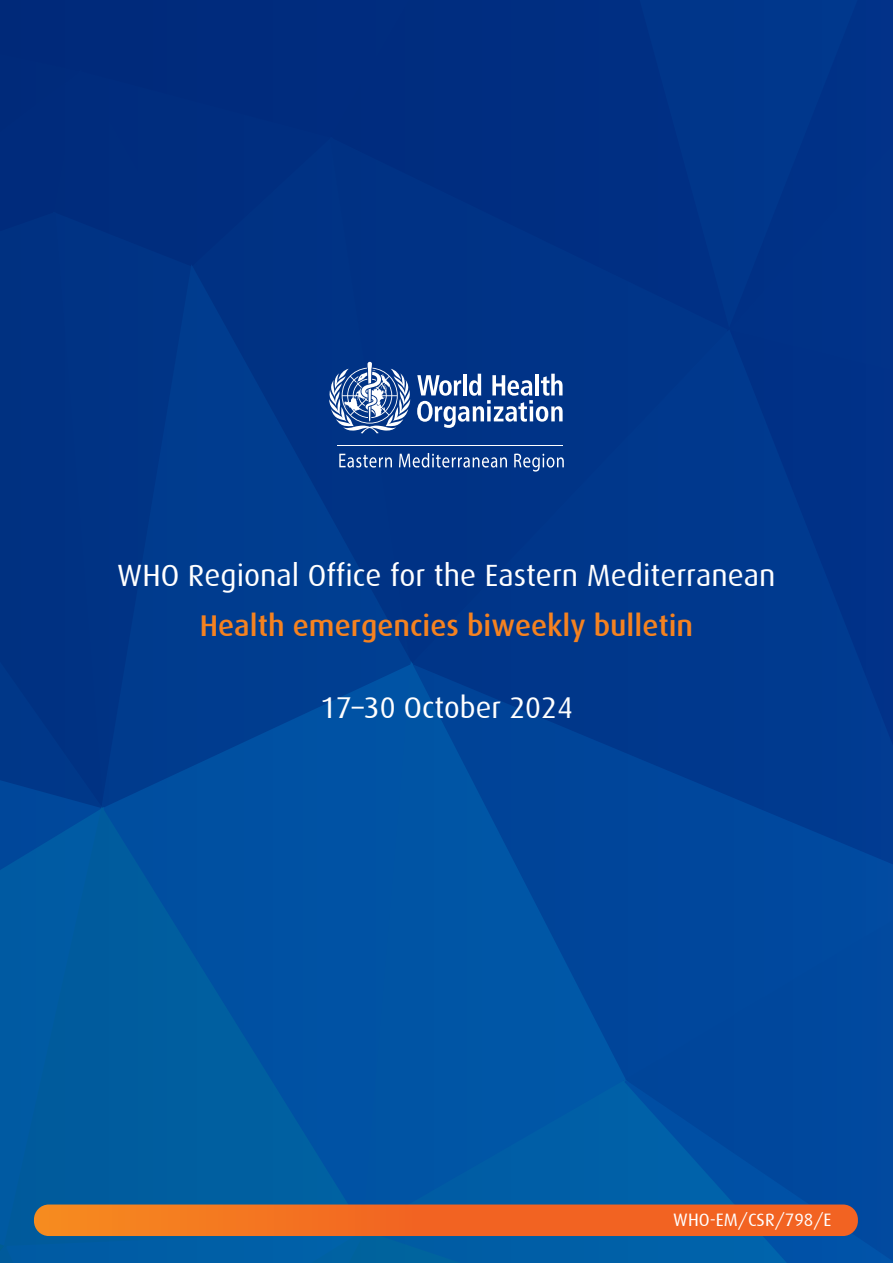
<style>
.page{position:relative;width:893px;height:1263px;background:#003285}
.page>*{position:absolute;margin:0;border:0;box-sizing:border-box;transform-origin:0 0}
.t1{font:30.75px "Dax";color:#fff}
.t2{font:30.15px "Dax";color:#fff}
.t3{font:500 30px "Dax";color:#f58220}
.t4{font:18px "Dax";color:#fff}
</style>
<div class="page">
<svg style="left:0;top:664px;width:893px;height:599px"></svg>
<svg style="left:329px;top:362px;width:234px;height:71px"></svg>
<hr style="left:338px;top:445px;width:225px;height:1px;background:#fff">
<svg style="left:339px;top:454px;width:53px;height:14px"></svg>
<svg style="left:399px;top:453px;width:108px;height:15px"></svg>
<svg style="left:514px;top:454px;width:50px;height:18px"></svg>
<p class="t1" style="left:117px;top:558px;width:660px">WHO Regional Office for the Eastern Mediterranean</p>
<p class="t3" style="left:200px;top:609px;width:495px">Health emergencies biweekly bulletin</p>
<p class="t2" style="left:320px;top:691px;width:254px">17–30 October 2024</p>
<p class="t4" style="left:673px;top:1210px;width:160px">WHO-EM/CSR/798/E</p>
</div>
